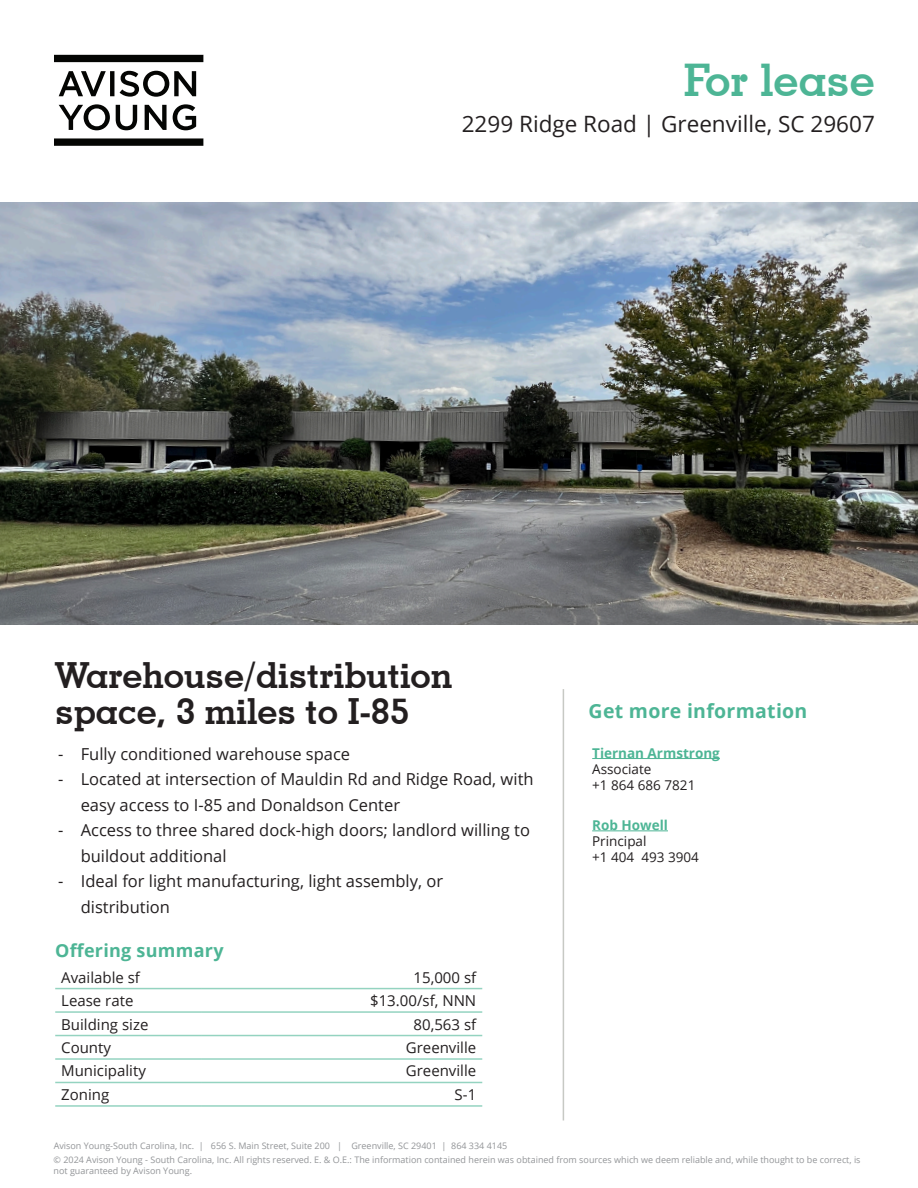
<style>
.page{position:relative;width:918px;height:1188px;background:#fff}
.page>*{position:absolute;margin:0;border:0;box-sizing:border-box;transform-origin:0 0}
.Top_header_details_pg_1{font:700 45px "Geometric Slab 703 BT";color:#4db595}
.Top_header_pg_1{font:700 36px/36px "Geometric Slab 703 BT";color:#231f20}
.Top_header_details_pg_1-2{font:22.5px "Open Sans";color:#231f20}
.t1{font:700 19.5px "Open Sans";letter-spacing:.015em;color:#4db595}
.t2{font:700 18px "Open Sans";letter-spacing:.015em;color:#4db595}
.t3{font:16.5px/25.5px "Open Sans";color:#231f20}
.t4{font:15px "Open Sans";color:#231f20}
.t5{font:700 13.5px/16.2px "Open Sans";color:#4db595}
.t6{font:13.5px "Open Sans";color:#231f20}
.t7{font:9px/10.8px "Open Sans";color:#939598}
.s1{font-weight:400;color:#231f20}
</style>
<div class="page">
<svg style="left:54px;top:55px;width:149px;height:7px"></svg>
<svg style="left:54px;top:138px;width:149px;height:8px"></svg>
<svg style="left:59px;top:71px;width:55px;height:25px"></svg>
<svg style="left:120px;top:71px;width:76px;height:26px"></svg>
<svg style="left:59px;top:104px;width:51px;height:26px"></svg>
<svg style="left:116px;top:105px;width:21px;height:25px"></svg>
<svg style="left:145px;top:105px;width:22px;height:25px"></svg>
<svg style="left:173px;top:104px;width:23px;height:26px"></svg>
<hr style="left:592px;top:758px;width:128px;height:1px;background:#4db595">
<hr style="left:592px;top:831px;width:76px;height:1px;background:#4db595">
<hr style="left:563px;top:689px;width:1px;height:431px;background:#c7c9c4">
<hr style="left:55px;top:988px;width:146px;height:1px;background:#94d3c0">
<hr style="left:201px;top:988px;width:281px;height:1px;background:#94d3c0">
<hr style="left:55px;top:1011px;width:146px;height:2px;background:#94d3c0">
<hr style="left:201px;top:1011px;width:281px;height:2px;background:#94d3c0">
<hr style="left:55px;top:1035px;width:146px;height:1px;background:#94d3c0">
<hr style="left:201px;top:1035px;width:281px;height:1px;background:#94d3c0">
<hr style="left:55px;top:1058px;width:146px;height:2px;background:#94d3c0">
<hr style="left:201px;top:1058px;width:281px;height:2px;background:#94d3c0">
<hr style="left:55px;top:1082px;width:146px;height:1px;background:#94d3c0">
<hr style="left:201px;top:1082px;width:281px;height:1px;background:#94d3c0">
<hr style="left:55px;top:1105px;width:146px;height:2px;background:#94d3c0">
<hr style="left:201px;top:1105px;width:281px;height:2px;background:#94d3c0">
<img style="left:0;top:203px;width:918px;height:422px">
<p class="Top_header_details_pg_1" style="left:684px;top:53px;width:192px">For lease</p>
<p class="Top_header_details_pg_1-2" style="left:462px;top:109px;width:415px">2299 Ridge Road | Greenville, SC 29607</p>
<p class="Top_header_pg_1" style="left:55px;top:657px;width:399px">Warehouse/distribution space, 3 miles to I-85</p>
<p class="t3" style="left:58px;top:741px;width:294px">- Fully conditioned warehouse space</p>
<p class="t3" style="left:81px;top:766px;width:454px;text-indent:-22px">- Located at intersection of Mauldin Rd and Ridge Road, with easy access to I-85 and Donaldson Center</p>
<p class="t3" style="left:81px;top:817px;width:451px;text-indent:-22px">- Access to three shared dock-high doors; landlord willing to buildout additional</p>
<p class="t3" style="left:81px;top:868px;width:364px;text-indent:-22px">- Ideal for light manufacturing, light assembly, or distribution</p>
<p class="t2" style="left:55px;top:938px;width:170px">Offering summary</p>
<p class="t4" style="left:61px;top:967px;width:80px">Available sf</p>
<p class="t4" style="left:414px;top:967px;width:64px">15,000 sf</p>
<p class="t4" style="left:61px;top:990px;width:74px">Lease rate</p>
<p class="t4" style="left:370px;top:990px;width:108px">$13.00/sf, NNN</p>
<p class="t4" style="left:61px;top:1014px;width:89px">Building size</p>
<p class="t4" style="left:414px;top:1014px;width:64px">80,563 sf</p>
<p class="t4" style="left:61px;top:1037px;width:51px">County</p>
<p class="t4" style="left:406px;top:1037px;width:72px">Greenville</p>
<p class="t4" style="left:61px;top:1061px;width:86px">Municipality</p>
<p class="t4" style="left:406px;top:1061px;width:72px">Greenville</p>
<p class="t4" style="left:61px;top:1084px;width:50px">Zoning</p>
<p class="t4" style="left:455px;top:1084px;width:23px">S-1</p>
<p class="t1" style="left:589px;top:697px;width:220px">Get more information</p>
<p class="t5" style="left:592px;top:744px;width:129px">Tiernan Armstrong<br><span class="s1">Associate</span></p>
<p class="t6" style="left:592px;top:776px;width:105px">+1 864 686 7821</p>
<p class="t5" style="left:592px;top:817px;width:77px">Rob Howell</p>
<p class="t6" style="left:592px;top:832px;width:56px">Principal</p>
<p class="t6" style="left:592px;top:848px;width:108px">+1 404 493 3904</p>
<p class="t7" style="left:54px;top:1140px;width:455px">Avison Young-South Carolina, Inc. | 656 S. Main Street, Suite 200 | Greenville, SC 29401 | 864 334 4145</p>
<p class="t7" style="left:54px;top:1155px;width:809px">© 2024 Avison Young - South Carolina, Inc. All rights reserved. E. &amp; O.E.: The information contained herein was obtained from sources which we deem reliable and, while thought to be correct, is not guaranteed by Avison Young.</p>
</div>
